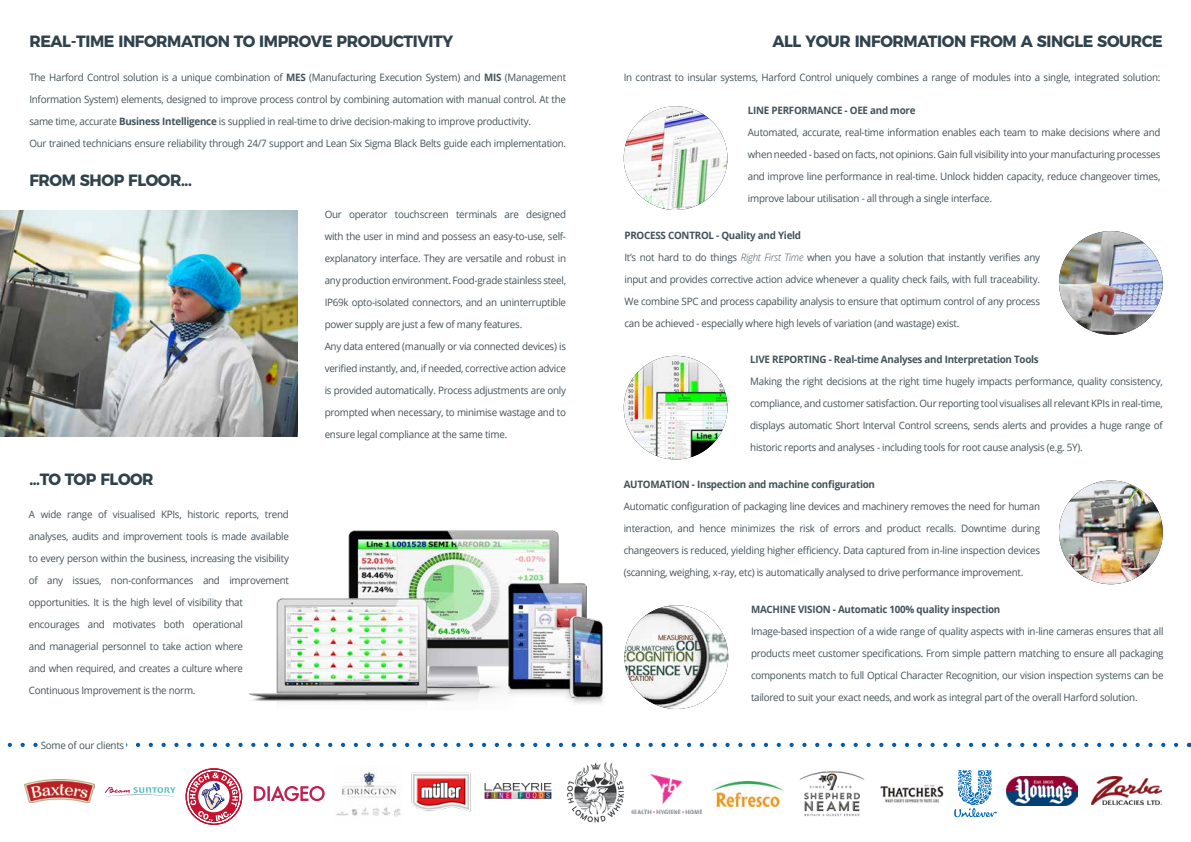
<style>
.page{position:relative;width:1191px;height:842px;background:#fff}
.page>*{position:absolute;margin:0;border:0;box-sizing:border-box;transform-origin:0 0}
.t1{font:700 16.3px "Montserrat";letter-spacing:-.025em;color:#30424c;scale:.96 1}
.t2{font:10.2px/22px "Open Sans";letter-spacing:-.025em;color:#43525a;scale:.96 1}
.t3{font:700 10.2px "Open Sans";letter-spacing:-.025em;color:#43525a;scale:.96 1}
.s1{font-weight:700}
.s2{font-weight:300;font-style:italic}
</style>
<div class="page">
<img style="left:249px;top:530px;width:355px;height:174px">
<img style="left:0;top:210px;width:298px;height:226px">
<img style="left:623px;top:106px;width:104px;height:104px;border-radius:52px">
<img style="left:1059px;top:231px;width:103px;height:104px;border-radius:52px">
<img style="left:623px;top:356px;width:104px;height:103px;border-radius:52px">
<img style="left:1059px;top:480px;width:103px;height:104px;border-radius:52px">
<img style="left:624px;top:605px;width:104px;height:104px;border-radius:52px">
<svg style="left:7px;top:742px;width:1169px;height:83px"></svg>
<h1 class="t1" style="left:29px;top:28px;width:443px">REAL-TIME INFORMATION TO IMPROVE PRODUCTIVITY</h1>
<p class="t2" style="left:29px;top:66px;width:560px">The Harford Control solution is a unique combination of <span class="s1">MES</span> (Manufacturing Execution System) and <span class="s1">MIS</span> (Management Information System) elements, designed to improve process control by combining automation with manual control. At the same time, accurate <span class="s1">Business Intelligence</span> is supplied in real-time to drive decision-making to improve productivity.<br>Our trained technicians ensure reliability through 24/7 support and Lean Six Sigma Black Belts guide each implementation.</p>
<h1 class="t1" style="left:29px;top:166px;width:171px">FROM SHOP FLOOR...</h1>
<h1 class="t1" style="left:29px;top:466px;width:131px">...TO TOP FLOOR</h1>
<p class="t2" style="left:29px;top:503px;width:272px">A wide range of visualised KPIs, historic reports, trend analyses, audits and improvement tools is made available to every person within the business, increasing the visibility of any issues, non-conformances and improvement opportunities. It is the high level of visibility that encourages and motivates both operational<br>and managerial personnel to take action where<br>and when required, and creates a culture where Continuous Improvement is the norm.</p>
<p class="t2" style="left:41px;top:734px;width:89px">Some of our clients</p>
<p class="t2" style="left:325px;top:203px;width:253px">Our operator touchscreen terminals are designed with the user in mind and possess an easy-to-use, self&shy;explanatory interface. They are versatile and robust in any production environment. Food-grade stainless steel, IP69k opto-isolated connectors, and an uninterruptible power supply are just a few of many features.<br>Any data entered (manually or via connected devices) is verified instantly, and, if needed, corrective action advice is provided automatically. Process adjustments are only prompted when necessary, to minimise wastage and to ensure legal compliance at the same time.</p>
<h1 class="t1" style="left:772px;top:28px;width:408px">ALL YOUR INFORMATION FROM A SINGLE SOURCE</h1>
<p class="t2" style="left:623px;top:66px;width:560px">In contrast to insular systems, Harford Control uniquely combines a range of modules into a single, integrated solution:</p>
<p class="t3" style="left:748px;top:103px;width:176px">LINE PERFORMANCE - OEE and more</p>
<p class="t2" style="left:748px;top:121px;width:431px;text-align:justify">Automated, accurate, real-time information enables each team to make decisions where and when needed - based on facts, not opinions. Gain full visibility into your manufacturing processes and improve line performance in real-time. Unlock hidden capacity, reduce changeover times, improve labour utilisation - all through a single interface.</p>
<p class="t2" style="left:624px;top:224px;width:434px"><span class="s1">PROCESS CONTROL - Quality and Yield<br></span>It’s not hard to do things <span class="s2">Right First Time</span> when you have a solution that instantly verifies any input and provides corrective action advice whenever a quality check fails, with full traceability.<br>We combine SPC and process capability analysis to ensure that optimum control of any process can be achieved - especially where high levels of variation (and wastage) exist.</p>
<p class="t3" style="left:750px;top:352px;width:302px">LIVE REPORTING - Real-time Analyses and Interpretation Tools</p>
<p class="t2" style="left:750px;top:370px;width:431px;text-align:justify">Making the right decisions at the right time hugely impacts performance, quality consistency, compliance, and customer satisfaction. Our reporting tool visualises all relevant KPIs in real-time, displays automatic Short Interval Control screens, sends alerts and provides a huge range of historic reports and analyses - including tools for root cause analysis (e.g. 5Y).</p>
<p class="t3" style="left:624px;top:477px;width:263px">AUTOMATION - Inspection and machine configuration</p>
<p class="t2" style="left:624px;top:495px;width:435px;text-align:justify">Automatic configuration of packaging line devices and machinery removes the need for human interaction, and hence minimizes the risk of errors and product recalls. Downtime during changeovers is reduced, yielding higher efficiency. Data captured from in-line inspection devices (scanning, weighing, x-ray, etc) is automatically analysed to drive performance improvement.</p>
<p class="t3" style="left:751px;top:602px;width:261px">MACHINE VISION - Automatic 100% quality inspection</p>
<p class="t2" style="left:751px;top:620px;width:431px;text-align:justify">Image-based inspection of a wide range of quality aspects with in-line cameras ensures that all products meet customer specifications. From simple pattern matching to ensure all packaging components match to full Optical Character Recognition, our vision inspection systems can be tailored to suit your exact needs, and work as integral part of the overall Harford solution.</p>
</div>
